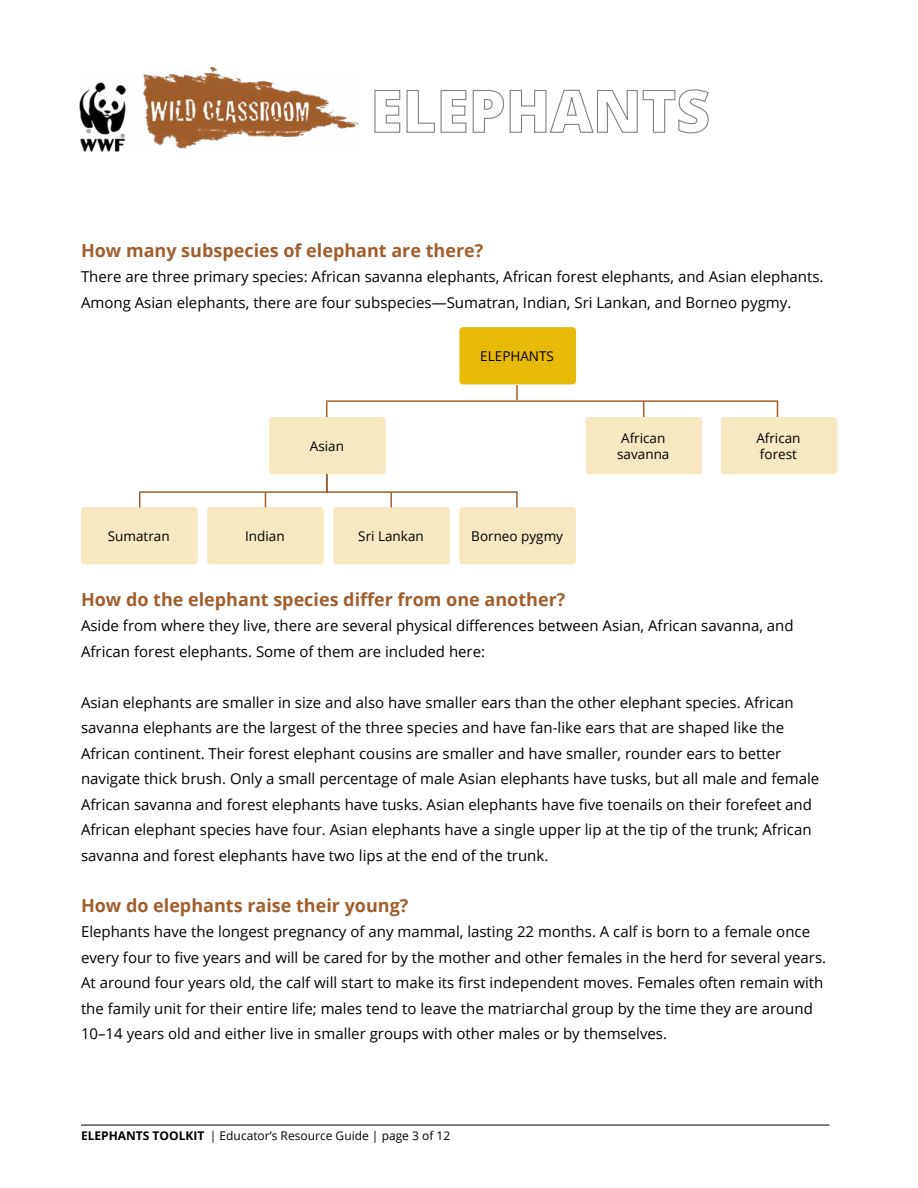
<style>
.page{position:relative;width:918px;height:1188px;background:#fff}
.page>*{position:absolute;margin:0;border:0;box-sizing:border-box;transform-origin:0 0}
.t1{font:700 18px "Open Sans";color:#a15e2c}
.t2{font:15px/25.5px "Open Sans";color:#000}
.t3{font:13.5px/16.5px "Open Sans";color:#000}
.t4{font:12px "Open Sans";color:#000}
.s1{font-weight:700}
</style>
<div class="page">
<img style="left:79px;top:68px;width:279px;height:85px">
<hr style="left:81px;top:1125px;width:748px;height:1px;background:#000">
<svg style="left:374px;top:89px;width:335px;height:45px"></svg>
<div style="left:81px;top:507px;width:117px;height:57px;background:#f8e8c1;border-radius:4px"></div>
<div style="left:207px;top:507px;width:117px;height:57px;background:#f8e8c1;border-radius:4px"></div>
<div style="left:333px;top:507px;width:117px;height:57px;background:#f8e8c1;border-radius:4px"></div>
<div style="left:459px;top:507px;width:117px;height:57px;background:#f8e8c1;border-radius:4px"></div>
<div style="left:586px;top:417px;width:116px;height:57px;background:#f8e8c1;border-radius:4px"></div>
<div style="left:721px;top:417px;width:116px;height:57px;background:#f8e8c1;border-radius:4px"></div>
<div style="left:269px;top:417px;width:117px;height:57px;background:#f8e8c1;border-radius:4px"></div>
<div style="left:459px;top:327px;width:117px;height:57px;background:#e8b909;border-radius:4px"></div>
<svg style="left:139px;top:493px;width:1px;height:15px"></svg>
<svg style="left:265px;top:493px;width:1px;height:15px"></svg>
<svg style="left:390px;top:493px;width:2px;height:15px"></svg>
<svg style="left:516px;top:493px;width:2px;height:15px"></svg>
<svg style="left:777px;top:402px;width:1px;height:15px"></svg>
<hr style="left:139px;top:491px;width:379px;height:2px;background:#a15e2c">
<svg style="left:326px;top:474px;width:1px;height:17px"></svg>
<svg style="left:326px;top:402px;width:1px;height:15px"></svg>
<svg style="left:643px;top:402px;width:1px;height:15px"></svg>
<hr style="left:326px;top:400px;width:452px;height:2px;background:#a15e2c">
<svg style="left:516px;top:385px;width:2px;height:15px"></svg>
<p class="t1" style="left:81px;top:238px;width:404px">How many subspecies of elephant are there?</p>
<p class="t2" style="left:81px;top:264px;width:744px">There are three primary species: African savanna elephants, African forest elephants, and Asian elephants.<br>Among Asian elephants, there are four subspecies—Sumatran, Indian, Sri Lankan, and Borneo pygmy.</p>
<p class="t3" style="left:310px;top:437px;width:36px">Asian</p>
<p class="t3" style="left:480px;top:347px;width:75px">ELEPHANTS</p>
<p class="t3" style="left:108px;top:527px;width:63px">Sumatran</p>
<p class="t3" style="left:245px;top:527px;width:41px">Indian</p>
<p class="t3" style="left:358px;top:527px;width:67px">Sri Lankan</p>
<p class="t3" style="left:471px;top:527px;width:93px">Borneo pygmy</p>
<p class="t3" style="left:617px;top:429px;width:54px">African savanna</p>
<p class="t3" style="left:756px;top:429px;width:46px">African forest</p>
<p class="t1" style="left:81px;top:586px;width:486px">How do the elephant species differ from one another?</p>
<p class="t2" style="left:81px;top:613px;width:714px">Aside from where they live, there are several physical differences between Asian, African savanna, and<br>African forest elephants. Some of them are included here:</p>
<p class="t2" style="left:81px;top:689px;width:740px">Asian elephants are smaller in size and also have smaller ears than the other elephant species. African savanna elephants are the largest of the three species and have fan-like ears that are shaped like the African continent. Their forest elephant cousins are smaller and have smaller, rounder ears to better navigate thick brush. Only a small percentage of male Asian elephants have tusks, but all male and female African savanna and forest elephants have tusks. Asian elephants have five toenails on their forefeet and African elephant species have four. Asian elephants have a single upper lip at the tip of the trunk; African savanna and forest elephants have two lips at the end of the trunk.</p>
<p class="t1" style="left:81px;top:892px;width:329px">How do elephants raise their young?</p>
<p class="t2" style="left:81px;top:919px;width:747px">Elephants have the longest pregnancy of any mammal, lasting 22 months. A calf is born to a female once every four to five years and will be cared for by the mother and other females in the herd for several years.<br>At around four years old, the calf will start to make its first independent moves. Females often remain with the family unit for their entire life; males tend to leave the matriarchal group by the time they are around 10–14 years old and either live in smaller groups with other males or by themselves.</p>
<p class="t4" style="left:81px;top:1128px;width:371px"><span class="s1">ELEPHANTS TOOLKIT</span> | Educator’s Resource Guide | page 3 of 12</p>
</div>
